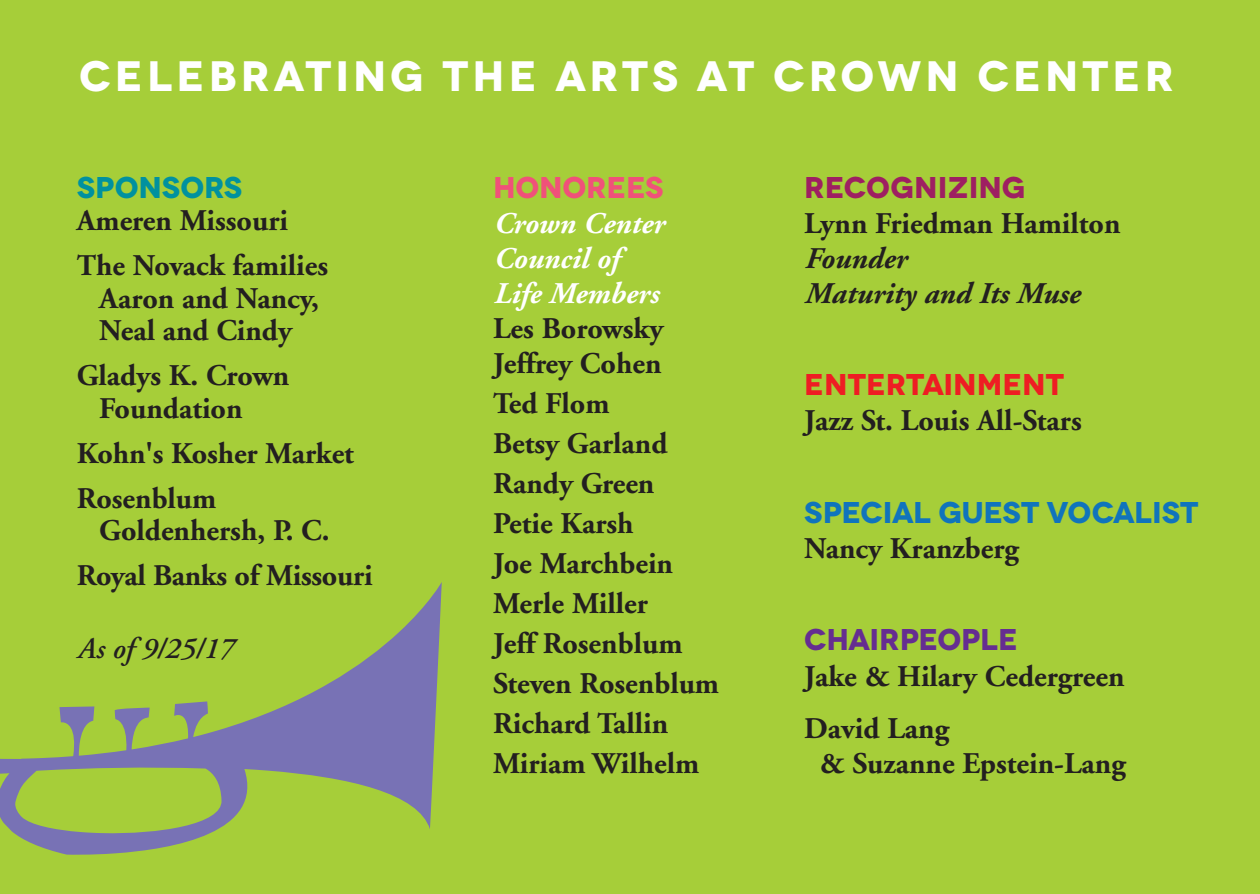
<style>
.page{position:relative;width:1260px;height:894px;background:#a6ce39}
.page>*{position:absolute;margin:0;border:0;box-sizing:border-box;transform-origin:0 0}
.t1{font:700 42.5px "Novecentowide";letter-spacing:.095em;color:#fff}
.t2{font:700 30px/40px "Adobe Garamond";color:#231f20}
.t3{font:italic 700 30px/35px "Adobe Garamond";color:#fff}
.t4{font:italic 700 30px/35px "Adobe Garamond";color:#231f20}
.t5{font:700 30px "Novecentowide";letter-spacing:-.02em;color:#1074bc}
.t6{font:700 30px "Novecentowide";color:#ee1d23}
.t7{font:italic 600 30px "Adobe Garamond";color:#231f20}
.t8{font:700 30px "Novecentowide";color:#9e1f62}
.t9{font:700 30px "Novecentowide";letter-spacing:-.015em;color:#652d91}
.t10{font:700 30px "Novecentowide";letter-spacing:-.01em;color:#f0517a}
.t11{font:700 30px "Novecentowide";color:#00919f}
</style>
<div class="page">
<svg style="left:0;top:582px;width:442px;height:273px;background:#98b25e"></svg>
<h1 class="t1" style="left:79px;top:50px;width:1096px">CELEBRATING THE ARTS AT CROWN CENTER</h1>
<p class="t11" style="left:77px;top:169px;width:167px">SPONSORS</p>
<p class="t2" style="left:77px;top:199px;width:253px;line-height:45px">Ameren Missouri<br>The Novack families</p>
<p class="t2" style="left:99px;top:283px;width:221px;line-height:32.5px">Aaron and Nancy,<br>Neal and Cindy</p>
<p class="t2" style="left:99px;top:360px;width:192px;line-height:32.5px;text-indent:-22px">Gladys K. Crown<br>Foundation</p>
<p class="t2" style="left:77px;top:431px;width:279px;line-height:45px">Kohn's Kosher Market<br>Rosenblum</p>
<p class="t2" style="left:77px;top:509px;width:297px;line-height:45px;text-indent:22px">Goldenhersh, P. C.<br>Royal Banks of Missouri</p>
<p class="t7" style="left:77px;top:632px;width:158px">As of 9/25/17</p>
<p class="t10" style="left:493px;top:169px;width:172px">HONOREES</p>
<p class="t3" style="left:493px;top:207px;width:172px">Crown Center<br>Council of<br>Life Members</p>
<p class="t2" style="left:493px;top:312px;width:172px;line-height:35px">Les Borowsky<br>Jeffrey Cohen</p>
<p class="t2" style="left:493px;top:384px;width:228px">Ted Flom<br>Betsy Garland<br>Randy Green<br>Petie Karsh<br>Joe Marchbein<br>Merle Miller<br>Jeff Rosenblum<br>Steven Rosenblum<br>Richard Tallin<br>Miriam Wilhelm</p>
<p class="t8" style="left:804px;top:168px;width:223px">RECOGNIZING</p>
<p class="t2" style="left:804px;top:204px;width:318px">Lynn Friedman Hamilton</p>
<p class="t4" style="left:804px;top:242px;width:277px">Founder<br>Maturity and Its Muse</p>
<p class="t6" style="left:804px;top:366px;width:261px">ENTERTAINMENT</p>
<p class="t2" style="left:804px;top:401px;width:279px">Jazz St. Louis All-Stars</p>
<p class="t5" style="left:804px;top:494px;width:396px">SPECIAL GUEST VOCALIST</p>
<p class="t2" style="left:804px;top:529px;width:216px">Nancy Kranzberg</p>
<p class="t9" style="left:804px;top:621px;width:215px">CHAIRPEOPLE</p>
<p class="t2" style="left:804px;top:650px;width:322px;line-height:52.5px">Jake &amp; Hilary Cedergreen<br>David Lang</p>
<p class="t2" style="left:820px;top:744px;width:307px">&amp; Suzanne Epstein-Lang</p>
</div>
